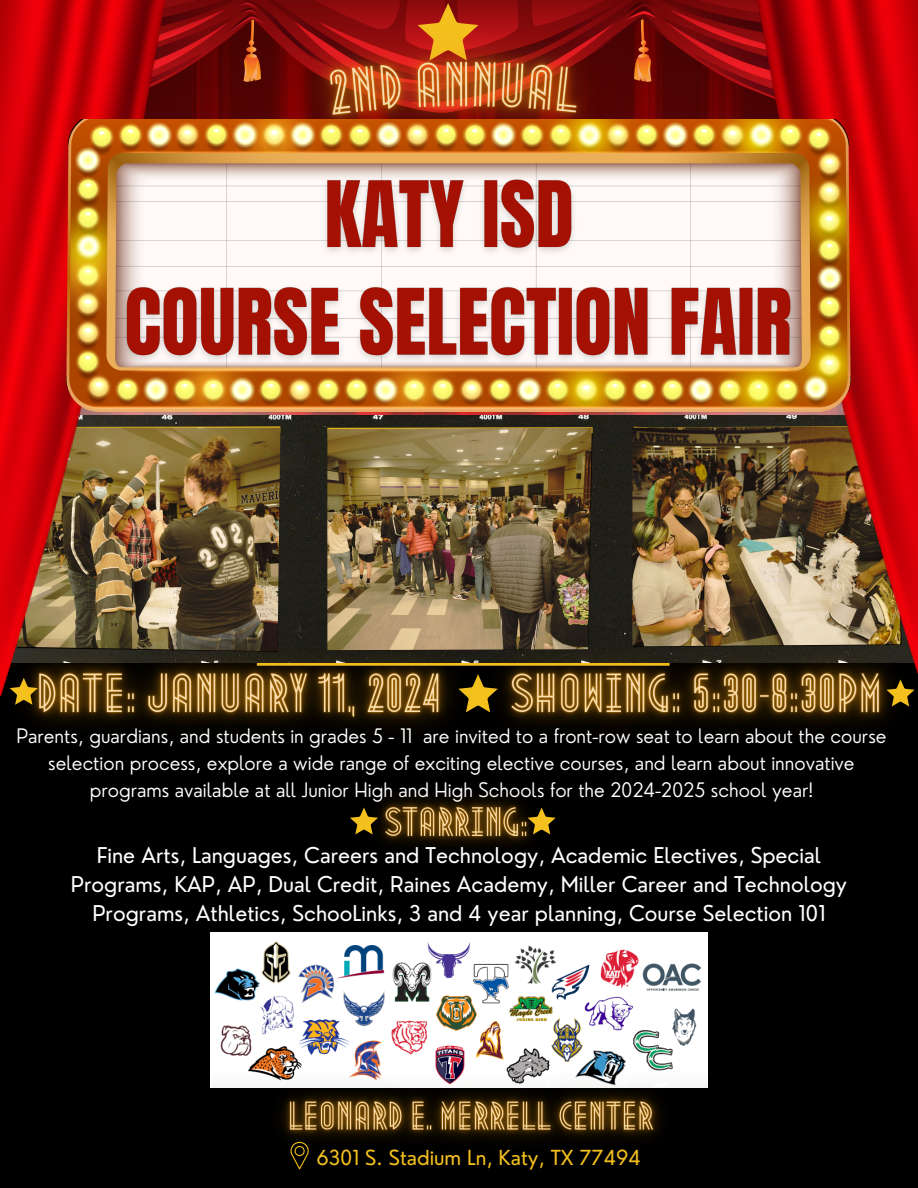
<style>
.page{position:relative;width:918px;height:1188px;background:#fff}
.page>*{position:absolute;margin:0;border:0;box-sizing:border-box;transform-origin:0 0}
.t1{font:21.15px/29.2px "Nourd";color:#fff;text-align:center}
.t2{font:20.25px "Nourd";color:#f4c01e}
.t3{font:300 19.5px/27px "Nourd";color:#fff;text-align:center}
</style>
<div class="page">
<div style="left:0;top:782px;width:918px;height:406px;background:#000"></div>
<img style="left:170px;top:0;width:577px;height:119px">
<div style="left:170px;top:415px;width:577px;height:201px;background:#202019"></div>
<img style="left:170px;top:428px;width:110px;height:188px">
<img style="left:327px;top:428px;width:265px;height:188px">
<img style="left:632px;top:427px;width:115px;height:189px">
<img style="left:747px;top:0;width:171px;height:616px">
<img style="left:0;top:0;width:170px;height:616px">
<img style="left:67px;top:119px;width:784px;height:293px">
<img style="left:0;top:616px;width:918px;height:166px">
<svg style="left:458px;top:674px;width:40px;height:38px;background:#624d0b"></svg>
<svg style="left:10px;top:678px;width:28px;height:27px"></svg>
<img style="left:210px;top:933px;width:498px;height:155px">
<img style="left:114px;top:161px;width:691px;height:220px">
<img style="left:262px;top:0;width:401px;height:194px">
<img style="left:343px;top:764px;width:230px;height:124px">
<img style="left:248px;top:1059px;width:450px;height:121px">
<svg style="left:886px;top:679px;width:29px;height:27px"></svg>
<svg style="left:350px;top:807px;width:28px;height:27px"></svg>
<svg style="left:528px;top:807px;width:28px;height:27px"></svg>
<p class="t3" style="left:16px;top:722px;width:872px">Parents, guardians, and students in grades 5 - 11 are invited to a front-row seat to learn about the course selection process, explore a wide range of exciting elective courses, and learn about innovative programs available at all Junior High and High Schools for the 2024-2025 school year!</p>
<p class="t1" style="left:71px;top:840px;width:778px">Fine Arts, Languages, Careers and Technology, Academic Electives, Special<br>Programs, KAP, AP, Dual Credit, Raines Academy, Miller Career and Technology<br>Programs, Athletics, SchooLinks, 3 and 4 year planning, Course Selection 101</p>
<p class="t2" style="left:316px;top:1145px;width:326px">6301 S. Stadium Ln, Katy, TX 77494</p>
</div>
